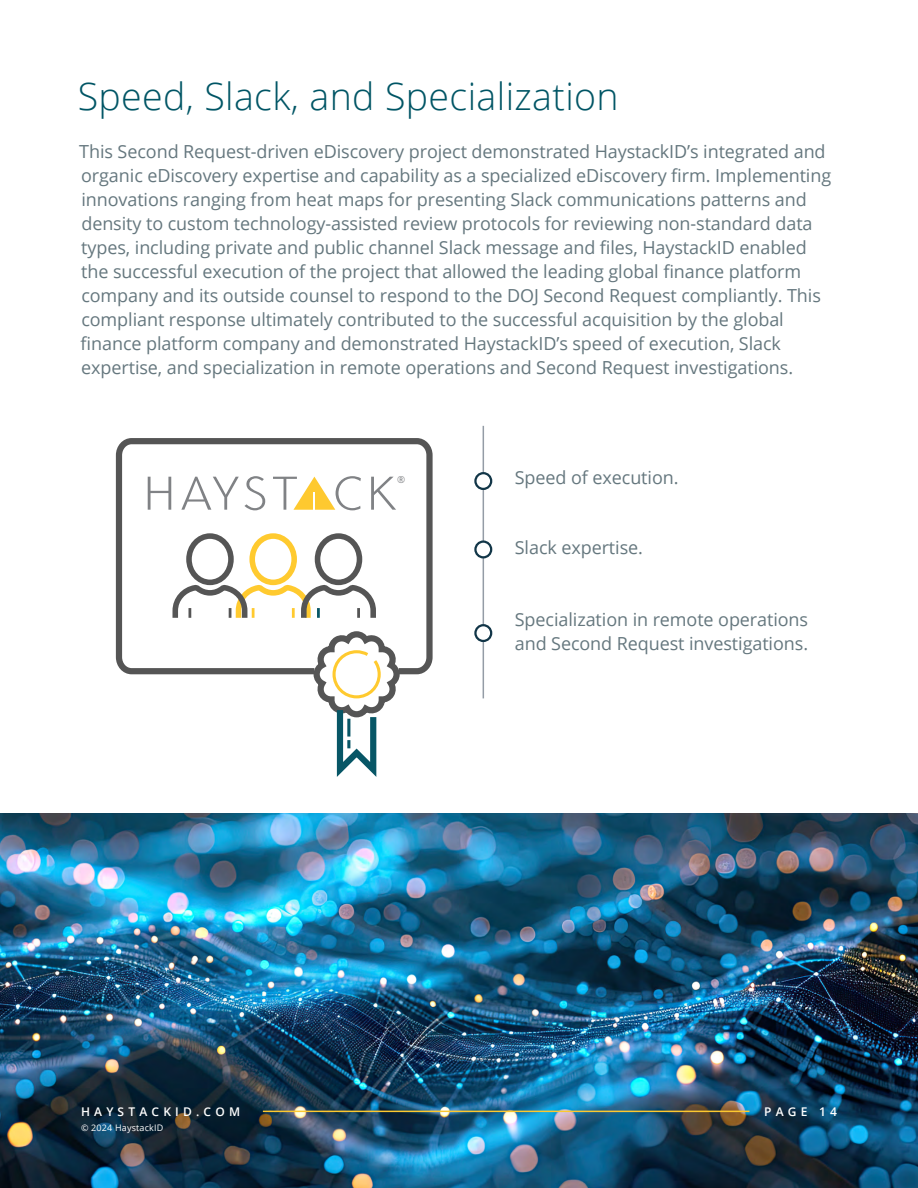
<style>
.page{position:relative;width:918px;height:1188px;background:#fff}
.page>*{position:absolute;margin:0;border:0;box-sizing:border-box;transform-origin:0 0}
.t1{font:300 37.5px "Open Sans";letter-spacing:.01em;color:#005565}
.t2{font:18px/24px "Open Sans";letter-spacing:-.005em;color:#65777e}
.t3{font:600 12px "Open Sans";letter-spacing:.35em;color:#fff}
.t4{font:9.75px "Open Sans";color:#808285}
.t5{font:9px "Open Sans";letter-spacing:.02em;color:#fff}
</style>
<div class="page">
<svg style="left:148px;top:477px;width:23px;height:33px"></svg>
<svg style="left:181px;top:476px;width:84px;height:34px"></svg>
<svg style="left:273px;top:476px;width:88px;height:34px"></svg>
<svg style="left:371px;top:477px;width:25px;height:33px"></svg>
<div style="left:116px;top:438px;width:317px;height:236px;border:6px solid #555;border-radius:13px"></div>
<svg style="left:170px;top:533px;width:233px;height:244px"></svg>
<hr style="left:483px;top:426px;width:1px;height:272px;background:#949ca6">
<svg style="left:475px;top:473px;width:16px;height:16px"></svg>
<div style="left:474px;top:472px;width:18px;height:18px;border:2px solid #123648;border-radius:50%"></div>
<svg style="left:475px;top:542px;width:16px;height:15px"></svg>
<div style="left:474px;top:540px;width:18px;height:18px;border:2px solid #123648;border-radius:50%"></div>
<svg style="left:475px;top:625px;width:16px;height:16px"></svg>
<div style="left:474px;top:624px;width:18px;height:18px;border:2px solid #123648;border-radius:50%"></div>
<img style="left:0;top:813px;width:918px;height:375px">
<hr style="left:263px;top:1111px;width:486px;height:1px;background:#fdc82f">
<h1 class="t1" style="left:78px;top:70px;width:543px">Speed, Slack, and Specialization</h1>
<p class="t2" style="left:79px;top:139px;width:753px">This Second Request-driven eDiscovery project demonstrated HaystackID’s integrated and organic eDiscovery expertise and capability as a specialized eDiscovery firm. Implementing innovations ranging from heat maps for presenting Slack communications patterns and density to custom technology-assisted review protocols for reviewing non-standard data types, including private and public channel Slack message and files, HaystackID enabled the successful execution of the project that allowed the leading global finance platform company and its outside counsel to respond to the DOJ Second Request compliantly. This compliant response ultimately contributed to the successful acquisition by the global finance platform company and demonstrated HaystackID’s speed of execution, Slack expertise, and specialization in remote operations and Second Request investigations.</p>
<p class="t4" style="left:397px;top:473px;width:10px">®</p>
<p class="t2" style="left:515px;top:465px;width:165px">Speed of execution.</p>
<p class="t2" style="left:515px;top:535px;width:130px">Slack expertise.</p>
<p class="t2" style="left:515px;top:607px;width:295px">Specialization in remote operations and Second Request investigations.</p>
<p class="t3" style="left:81px;top:1104px;width:161px">HAYSTACKID.COM</p>
<p class="t3" style="left:764px;top:1104px;width:74px">PAGE 14</p>
<p class="t5" style="left:81px;top:1122px;width:84px">© 2024 HaystackID</p>
</div>
